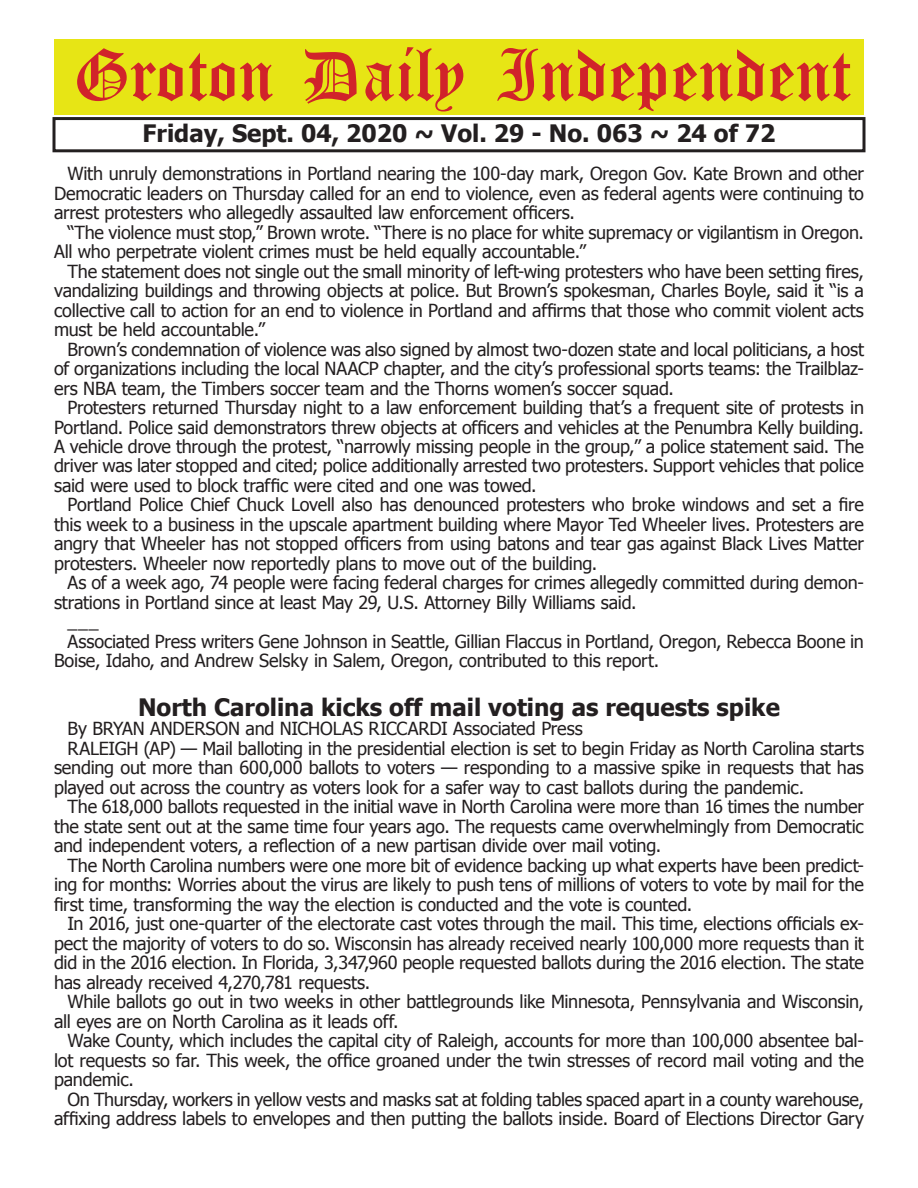
<style>
.page{position:relative;width:918px;height:1188px;background:#fff}
.page>*{position:absolute;margin:0;border:0;box-sizing:border-box;transform-origin:0 0}
.t1{font:54px "Old English Five";color:#d1232a}
.t2{font:700 24px "Tahoma";color:#231f20}
.t3{font:18px/19.5px "Tahoma";letter-spacing:-.01em;color:#231f20;text-align:justify}
</style>
<div class="page">
<div style="left:52px;top:117px;width:814px;height:35px;border:3px solid #231f20"></div>
<div style="left:54px;top:40px;width:810px;height:75px;background:#e7e515"></div>
<h1 class="t1" style="left:73px;top:50px;width:779px">Groton Daily Independent</h1>
<h2 class="t2" style="left:143px;top:116px;width:634px">Friday, Sept. 04, 2020 ~ Vol. 29 - No. 063 ~ 24 of 72</h2>
<p class="t3" style="left:54px;top:163px;width:812px;text-indent:14px">With unruly demonstrations in Portland nearing the 100-day mark, Oregon Gov. Kate Brown and other Democratic leaders on Thursday called for an end to violence, even as federal agents were continuing to arrest protesters who allegedly assaulted law enforcement officers.</p>
<p class="t3" style="left:54px;top:221px;width:811px;text-indent:14px">“The violence must stop,” Brown wrote. “There is no place for white supremacy or vigilantism in Oregon.<br>All who perpetrate violent crimes must be held equally accountable.”</p>
<p class="t3" style="left:54px;top:260px;width:811px;text-indent:14px">The statement does not single out the small minority of left-wing protesters who have been setting fires, vandalizing buildings and throwing objects at police. But Brown’s spokesman, Charles Boyle, said it “is a collective call to action for an end to violence in Portland and affirms that those who commit violent acts must be held accountable.”</p>
<p class="t3" style="left:54px;top:338px;width:812px;text-indent:14px">Brown’s condemnation of violence was also signed by almost two-dozen state and local politicians, a host of organizations including the local NAACP chapter, and the city’s professional sports teams: the Trailblaz&shy;ers NBA team, the Timbers soccer team and the Thorns women’s soccer squad.</p>
<p class="t3" style="left:54px;top:397px;width:812px;text-indent:14px">Protesters returned Thursday night to a law enforcement building that’s a frequent site of protests in Portland. Police said demonstrators threw objects at officers and vehicles at the Penumbra Kelly building.<br>A vehicle drove through the protest, “narrowly missing people in the group,” a police statement said. The driver was later stopped and cited; police additionally arrested two protesters. Support vehicles that police said were used to block traffic were cited and one was towed.</p>
<p class="t3" style="left:54px;top:494px;width:812px;text-indent:14px">Portland Police Chief Chuck Lovell also has denounced protesters who broke windows and set a fire this week to a business in the upscale apartment building where Mayor Ted Wheeler lives. Protesters are angry that Wheeler has not stopped officers from using batons and tear gas against Black Lives Matter protesters. Wheeler now reportedly plans to move out of the building.</p>
<p class="t3" style="left:68px;top:572px;width:798px">As of a week ago, 74 people were facing federal charges for crimes allegedly committed during demon-</p>
<p class="t3" style="left:54px;top:592px;width:584px">strations in Portland since at least May 29, U.S. Attorney Billy Williams said.</p>
<p class="t3" style="left:68px;top:611px;width:33px">___</p>
<p class="t3" style="left:68px;top:631px;width:798px">Associated Press writers Gene Johnson in Seattle, Gillian Flaccus in Portland, Oregon, Rebecca Boone in</p>
<p class="t3" style="left:54px;top:650px;width:607px">Boise, Idaho, and Andrew Selsky in Salem, Oregon, contributed to this report.</p>
<h2 class="t2" style="left:138px;top:690px;width:643px">North Carolina kicks off mail voting as requests spike</h2>
<p class="t3" style="left:68px;top:718px;width:517px">By BRYAN ANDERSON and NICHOLAS RICCARDI Associated Press</p>
<p class="t3" style="left:68px;top:738px;width:798px">RALEIGH (AP) — Mail balloting in the presidential election is set to begin Friday as North Carolina starts</p>
<p class="t3" style="left:54px;top:757px;width:811px">sending out more than 600,000 ballots to voters — responding to a massive spike in requests that has</p>
<p class="t3" style="left:54px;top:777px;width:752px">played out across the country as voters look for a safer way to cast ballots during the pandemic.</p>
<p class="t3" style="left:68px;top:796px;width:798px">The 618,000 ballots requested in the initial wave in North Carolina were more than 16 times the number</p>
<p class="t3" style="left:54px;top:816px;width:811px">the state sent out at the same time four years ago. The requests came overwhelmingly from Democratic</p>
<p class="t3" style="left:54px;top:835px;width:609px">and independent voters, a reflection of a new partisan divide over mail voting.</p>
<p class="t3" style="left:68px;top:855px;width:798px">The North Carolina numbers were one more bit of evidence backing up what experts have been predict-</p>
<p class="t3" style="left:54px;top:874px;width:812px">ing for months: Worries about the virus are likely to push tens of millions of voters to vote by mail for the</p>
<p class="t3" style="left:54px;top:894px;width:640px">first time, transforming the way the election is conducted and the vote is counted.</p>
<p class="t3" style="left:68px;top:913px;width:798px">In 2016, just one-quarter of the electorate cast votes through the mail. This time, elections officials ex-</p>
<p class="t3" style="left:54px;top:933px;width:811px">pect the majority of voters to do so. Wisconsin has already received nearly 100,000 more requests than it</p>
<p class="t3" style="left:54px;top:952px;width:812px">did in the 2016 election. In Florida, 3,347,960 people requested ballots during the 2016 election. The state</p>
<p class="t3" style="left:54px;top:972px;width:318px">has already received 4,270,781 requests.</p>
<p class="t3" style="left:68px;top:991px;width:798px">While ballots go out in two weeks in other battlegrounds like Minnesota, Pennsylvania and Wisconsin,</p>
<p class="t3" style="left:54px;top:1011px;width:346px">all eyes are on North Carolina as it leads off.</p>
<p class="t3" style="left:68px;top:1030px;width:798px">Wake County, which includes the capital city of Raleigh, accounts for more than 100,000 absentee bal-</p>
<p class="t3" style="left:54px;top:1050px;width:811px">lot requests so far. This week, the office groaned under the twin stresses of record mail voting and the</p>
<p class="t3" style="left:54px;top:1069px;width:82px">pandemic.</p>
<p class="t3" style="left:68px;top:1089px;width:798px">On Thursday, workers in yellow vests and masks sat at folding tables spaced apart in a county warehouse,</p>
<p class="t3" style="left:54px;top:1108px;width:811px">affixing address labels to envelopes and then putting the ballots inside. Board of Elections Director Gary</p>
</div>
